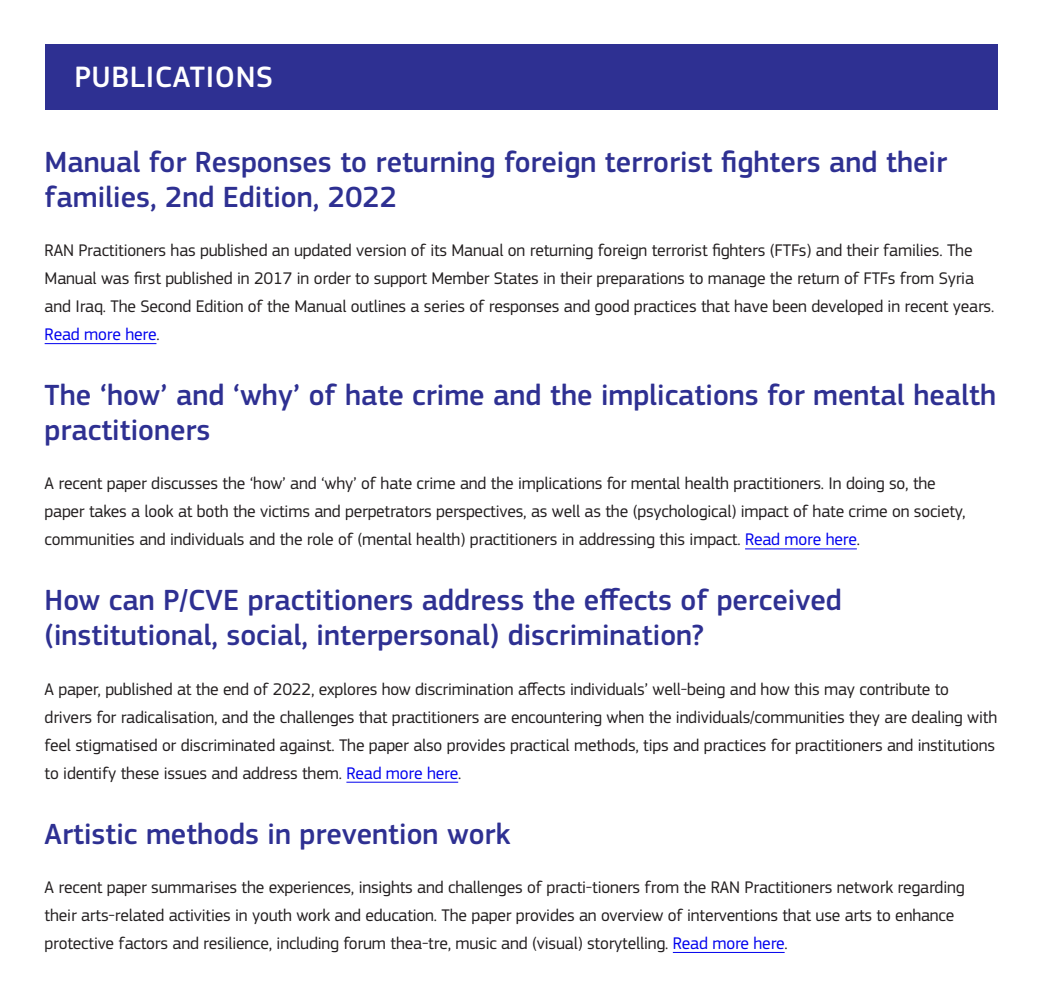
<style>
.page{position:relative;width:1042px;height:993px;background:#fff}
.page>*{position:absolute;margin:0;border:0;box-sizing:border-box;transform-origin:0 0}
.t1{font:500 30.62px "EC Square Sans Pro";letter-spacing:.02em;color:#fff}
.t2{font:500 30.28px/35px "EC Square Sans Pro";color:#2e3092}
.body{font:17.5px/28px "EC Square Sans Pro";letter-spacing:-.01em;color:#231f20}
.s1{color:#00e}
</style>
<div class="page">
<div style="left:45px;top:44px;width:952px;height:65px;background:#2e3092"></div>
<hr style="left:45px;top:343px;width:111px;height:1px;background:#00e">
<hr style="left:745px;top:548px;width:112px;height:1px;background:#00e">
<hr style="left:346px;top:781px;width:112px;height:1px;background:#00e">
<hr style="left:673px;top:951px;width:111px;height:1px;background:#00e">
<h2 class="t1" style="left:74px;top:59px;width:200px">PUBLICATIONS</h2>
<h3 class="t2" style="left:45px;top:145px;width:904px">Manual for Responses to returning foreign terrorist fighters and their families, 2nd Edition, 2022</h3>
<p class="body" style="left:45px;top:236px;width:951px">RAN Practitioners has published an updated version of its Manual on returning foreign terrorist fighters (FTFs) and their families. The Manual was first published in 2017 in order to support Member States in their preparations to manage the return of FTFs from Syria and Iraq. The Second Edition of the Manual outlines a series of responses and good practices that have been developed in recent years.<br><span class="s1">Read more here</span>.</p>
<h3 class="t2" style="left:45px;top:378px;width:953px">The ‘how’ and ‘why’ of hate crime and the implications for mental health practitioners</h3>
<p class="body" style="left:45px;top:469px;width:922px">A recent paper discusses the ‘how’ and ‘why’ of hate crime and the implications for mental health practitioners. In doing so, the paper takes a look at both the victims and perpetrators perspectives, as well as the (psychological) impact of hate crime on society, communities and individuals and the role of (mental health) practitioners in addressing this impact. <span class="s1">Read more here</span>.</p>
<h3 class="t2" style="left:45px;top:583px;width:799px">How can P/CVE practitioners address the effects of perceived (institutional, social, interpersonal) discrimination?</h3>
<p class="body" style="left:45px;top:674px;width:954px">A paper, published at the end of 2022, explores how discrimination affects individuals’ well-being and how this may contribute to drivers for radicalisation, and the challenges that practitioners are encountering when the individuals/communities they are dealing with feel stigmatised or discriminated against. The paper also provides practical methods, tips and practices for practitioners and institutions to identify these issues and address them. <span class="s1">Read more here</span>.</p>
<h3 class="t2" style="left:45px;top:816px;width:467px">Artistic methods in prevention work</h3>
<p class="body" style="left:45px;top:872px;width:921px">A recent paper summarises the experiences, insights and challenges of practi-tioners from the RAN Practitioners network regarding their arts-related activities in youth work and education. The paper provides an overview of interventions that use arts to enhance protective factors and resilience, including forum thea-tre, music and (visual) storytelling. <span class="s1">Read more here</span>.</p>
</div>
